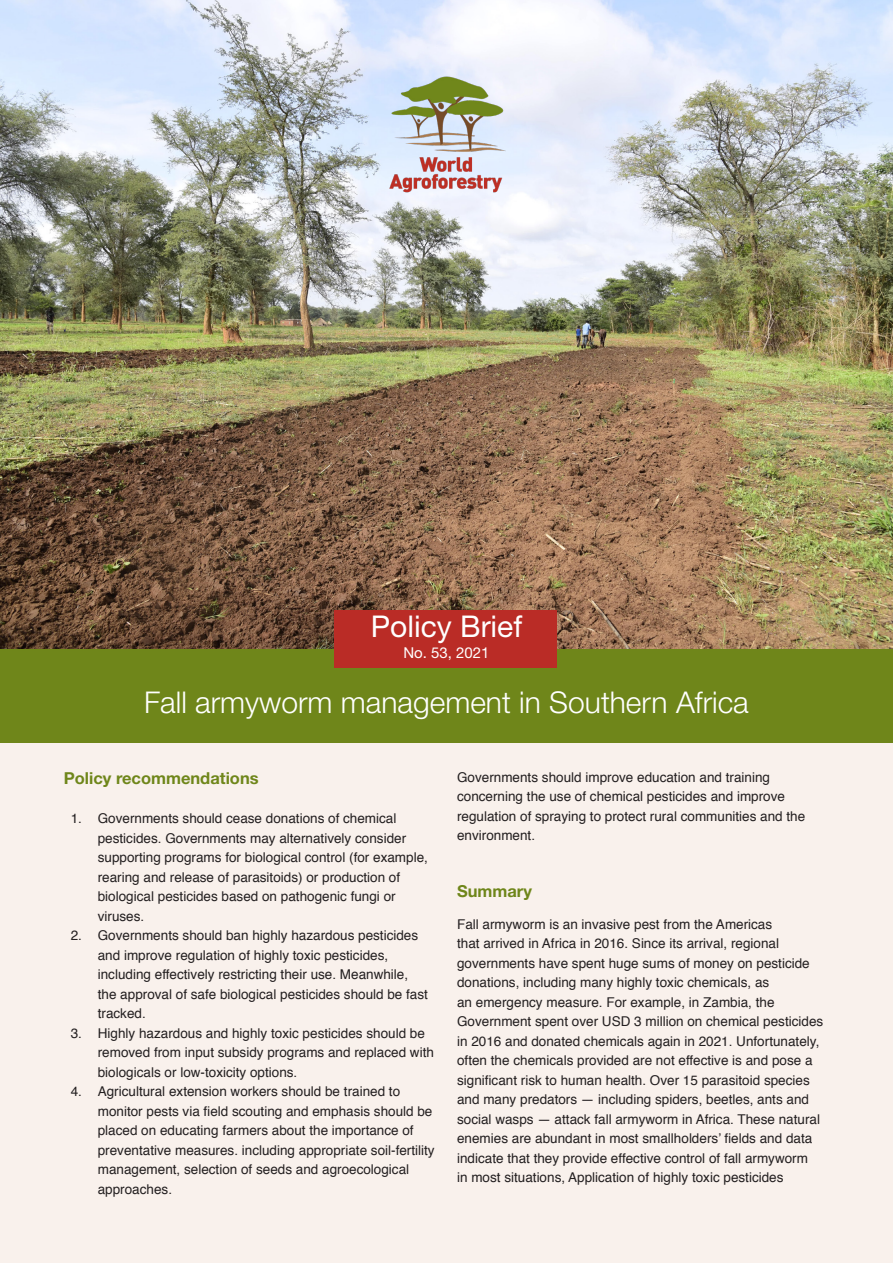
<style>
.page{position:relative;width:893px;height:1263px;background:#fff}
.page>*{position:absolute;margin:0;border:0;box-sizing:border-box;transform-origin:0 0}
.t1{font:300 30px "Helvetica Neue LT Std";color:#fff}
.t2{font:30px "Helvetica Neue LT Std";color:#fff}
.body_text{font:700 16.5px "Helvetica Neue LT Std";color:#6f861a}
.t3{font:15px "Helvetica Neue LT Std";color:#fff}
.t4{font:13.5px/19.5px "Helvetica";color:#231f20}
</style>
<div class="page">
<img style="left:0;top:0;width:893px;height:649px">
<div style="left:0;top:742px;width:893px;height:521px;background:#f9f1ec"></div>
<div style="left:0;top:649px;width:893px;height:93px;background:#6f861a"></div>
<div style="left:334px;top:610px;width:223px;height:58px;background:#ba2c26"></div>
<img style="left:387px;top:74px;width:119px;height:120px">
<p class="t2" style="left:371px;top:608px;width:153px">Policy Brief</p>
<p class="t3" style="left:403px;top:644px;width:88px">No. 53, 2021</p>
<p class="t1" style="left:144px;top:684px;width:606px">Fall armyworm management in Southern Africa</p>
<p class="body_text" style="left:64px;top:768px;width:196px">Policy recommendations</p>
<p class="t4" style="left:98px;top:809px;width:332px;text-indent:-27px">1. Governments should cease donations of chemical pesticides. Governments may alternatively consider supporting programs for biological control (for example, rearing and release of parasitoids) or production of biological pesticides based on pathogenic fungi or viruses.</p>
<p class="t4" style="left:98px;top:926px;width:332px;text-indent:-27px">2. Governments should ban highly hazardous pesticides and improve regulation of highly toxic pesticides, including effectively restricting their use. Meanwhile, the approval of safe biological pesticides should be fast tracked.</p>
<p class="t4" style="left:98px;top:1024px;width:338px;text-indent:-27px">3. Highly hazardous and highly toxic pesticides should be removed from input subsidy programs and replaced with biologicals or low-toxicity options.</p>
<p class="t4" style="left:98px;top:1082px;width:338px;text-indent:-27px">4. Agricultural extension workers should be trained to monitor pests via field scouting and emphasis should be placed on educating farmers about the importance of preventative measures. including appropriate soil-fertility management, selection of seeds and agroecological approaches.</p>
<p class="t4" style="left:457px;top:768px;width:350px">Governments should improve education and training concerning the use of chemical pesticides and improve regulation of spraying to protect rural communities and the environment.</p>
<p class="body_text" style="left:457px;top:881px;width:76px">Summary</p>
<p class="t4" style="left:457px;top:915px;width:368px">Fall armyworm is an invasive pest from the Americas<br>that arrived in Africa in 2016. Since its arrival, regional governments have spent huge sums of money on pesticide donations, including many highly toxic chemicals, as<br>an emergency measure. For example, in Zambia, the Government spent over USD 3 million on chemical pesticides in 2016 and donated chemicals again in 2021. Unfortunately, often the chemicals provided are not effective is and pose a significant risk to human health. Over 15 parasitoid species and many predators — including spiders, beetles, ants and social wasps — attack fall armyworm in Africa. These natural enemies are abundant in most smallholders’ fields and data indicate that they provide effective control of fall armyworm<br>in most situations, Application of highly toxic pesticides</p>
</div>
